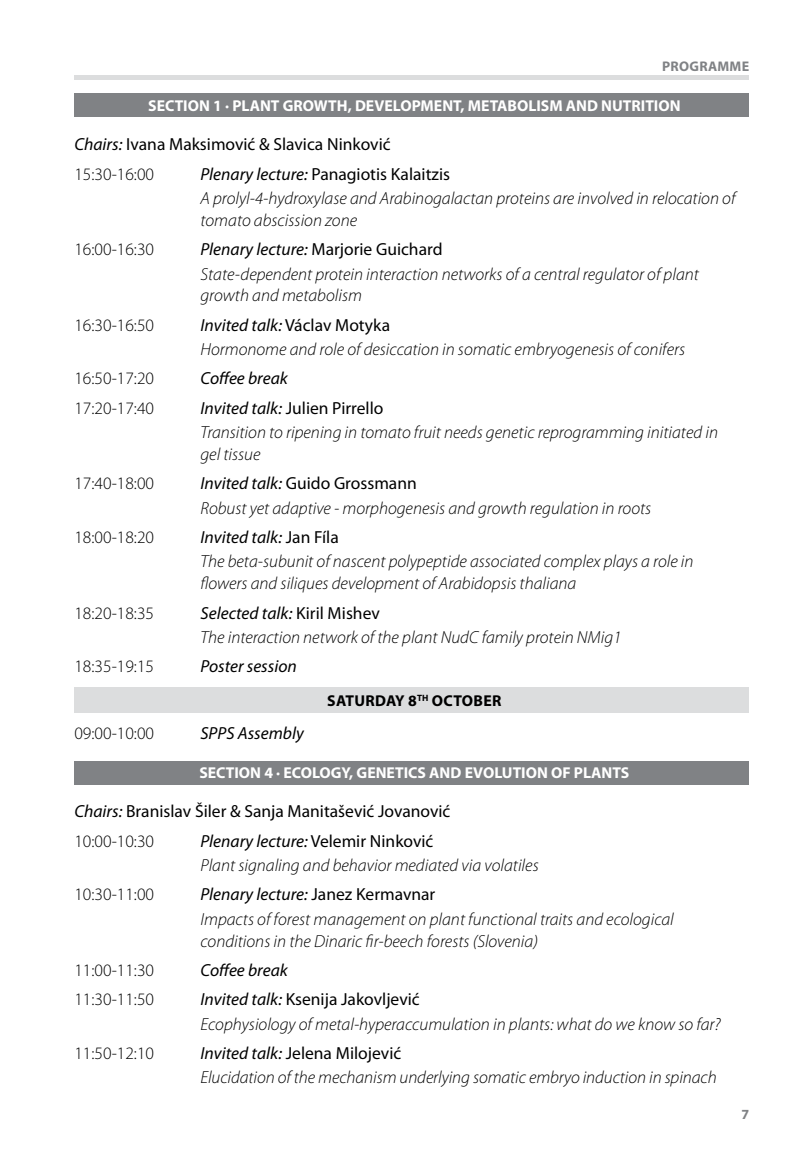
<style>
.page{position:relative;width:804px;height:1161px;background:#fff}
.page>*{position:absolute;margin:0;border:0;box-sizing:border-box;transform-origin:0 0}
.t1{font:italic 300 17.5px/24.3px "Myriad Pro";color:#000}
.t2{font:300 17.5px "Myriad Pro";color:#000}
.t3{font:17.5px/29.4px "Myriad Pro";color:#000}
.t4{font:italic 17.5px "Myriad Pro";color:#000}
.t5{font:700 15.75px "Myriad Pro";color:#fff}
.t6{font:700 15.75px "Myriad Pro";letter-spacing:.02em;color:#000}
.t7{font:700 14px "Myriad Pro";letter-spacing:.02em;color:#808285}
.s1{font-style:italic}
.s2{font-weight:300}
.s3{font-weight:400}
.s4{font-weight:400;font-style:normal}
</style>
<div class="page">
<div style="left:74px;top:75px;width:675px;height:5px;background:#dcddde"></div>
<div style="left:74px;top:94px;width:675px;height:23px;background:#808285"></div>
<div style="left:74px;top:687px;width:675px;height:25px;background:#dcddde"></div>
<div style="left:74px;top:761px;width:675px;height:23px;background:#808285"></div>
<p class="t7" style="left:662px;top:57px;width:88px">PROGRAMME</p>
<p class="t5" style="left:148px;top:95px;width:534px">SECTION 1 · PLANT GROWTH, DEVELOPMENT, METABOLISM AND NUTRITION</p>
<p class="t3" style="left:74px;top:129px;width:318px"><span class="s1">Chairs:</span> Ivana Maksimović &amp; Slavica Ninković<br><span class="s2">15:30-16:00</span></p>
<p class="t1" style="left:200px;top:161px;width:536px"><span class="s3">Plenary lecture:</span> <span class="s4">Panagiotis Kalaitzis<br></span>A prolyl-4-hydroxylase and Arabinogalactan proteins are involved in relocation of</p>
<p class="t1" style="left:200px;top:208px;width:158px">tomato abscission zone</p>
<p class="t2" style="left:74px;top:239px;width:81px">16:00-16:30</p>
<p class="t1" style="left:200px;top:237px;width:500px"><span class="s3">Plenary lecture:</span> <span class="s4">Marjorie Guichard<br></span>State-dependent protein interaction networks of a central regulator of plant</p>
<p class="t1" style="left:200px;top:283px;width:163px">growth and metabolism</p>
<p class="t2" style="left:74px;top:314px;width:81px">16:30-16:50</p>
<p class="t1" style="left:200px;top:313px;width:486px"><span class="s3">Invited talk:</span> <span class="s4">Václav Motyka<br></span>Hormonome and role of desiccation in somatic embryogenesis of conifers</p>
<p class="t2" style="left:74px;top:368px;width:81px">16:50-17:20</p>
<p class="t4" style="left:200px;top:368px;width:89px">Coffee break</p>
<p class="t2" style="left:74px;top:397px;width:81px">17:20-17:40</p>
<p class="t1" style="left:200px;top:396px;width:519px"><span class="s3">Invited talk:</span> <span class="s4">Julien Pirrello<br></span>Transition to ripening in tomato fruit needs genetic reprogramming initiated in</p>
<p class="t1" style="left:200px;top:442px;width:62px">gel tissue</p>
<p class="t2" style="left:74px;top:473px;width:81px">17:40-18:00</p>
<p class="t1" style="left:200px;top:471px;width:452px"><span class="s3">Invited talk:</span> <span class="s4">Guido Grossmann<br></span>Robust yet adaptive - morphogenesis and growth regulation in roots</p>
<p class="t2" style="left:74px;top:527px;width:81px">18:00-18:20</p>
<p class="t1" style="left:200px;top:525px;width:494px"><span class="s3">Invited talk:</span> <span class="s4">Jan Fíla<br></span>The beta-subunit of nascent polypeptide associated complex plays a role in</p>
<p class="t1" style="left:200px;top:571px;width:377px">flowers and siliques development of Arabidopsis thaliana</p>
<p class="t2" style="left:74px;top:602px;width:81px">18:20-18:35</p>
<p class="t1" style="left:200px;top:600px;width:422px"><span class="s3">Selected talk:</span> <span class="s4">Kiril Mishev<br></span>The interaction network of the plant NudC family protein NMig1</p>
<p class="t2" style="left:74px;top:656px;width:81px">18:35-19:15</p>
<p class="t4" style="left:200px;top:655px;width:98px">Poster session</p>
<p class="t6" style="left:327px;top:690px;width:176px">SATURDAY 8<sup>TH</sup> OCTOBER</p>
<p class="t2" style="left:74px;top:723px;width:81px">09:00-10:00</p>
<p class="t4" style="left:200px;top:723px;width:105px">SPPS Assembly</p>
<p class="t5" style="left:199px;top:762px;width:431px">SECTION 4 · ECOLOGY, GENETICS AND EVOLUTION OF PLANTS</p>
<p class="t3" style="left:74px;top:796px;width:377px"><span class="s1">Chairs:</span> Branislav Šiler &amp; Sanja Manitašević Jovanović<br><span class="s2">10:00-10:30</span></p>
<p class="t1" style="left:200px;top:828px;width:340px"><span class="s3">Plenary lecture:</span> <span class="s4">Velemir Ninković<br></span>Plant signaling and behavior mediated via volatiles</p>
<p class="t2" style="left:74px;top:884px;width:81px">10:30-11:00</p>
<p class="t1" style="left:200px;top:882px;width:475px"><span class="s3">Plenary lecture:</span> <span class="s4">Janez Kermavnar<br></span>Impacts of forest management on plant functional traits and ecological</p>
<p class="t1" style="left:200px;top:928px;width:339px">conditions in the Dinaric fir-beech forests (Slovenia)</p>
<p class="t2" style="left:74px;top:959px;width:81px">11:00-11:30</p>
<p class="t4" style="left:200px;top:959px;width:89px">Coffee break</p>
<p class="t2" style="left:74px;top:989px;width:81px">11:30-11:50</p>
<p class="t1" style="left:200px;top:987px;width:521px"><span class="s3">Invited talk:</span> <span class="s4">Ksenija Jakovljević<br></span>Ecophysiology of metal-hyperaccumulation in plants: what do we know so far?</p>
<p class="t2" style="left:74px;top:1042px;width:81px">11:50-12:10</p>
<p class="t1" style="left:200px;top:1041px;width:518px"><span class="s3">Invited talk:</span> <span class="s4">Jelena Milojević<br></span>Elucidation of the mechanism underlying somatic embryo induction in spinach</p>
<p class="t7" style="left:741px;top:1105px;width:9px">7</p>
</div>
